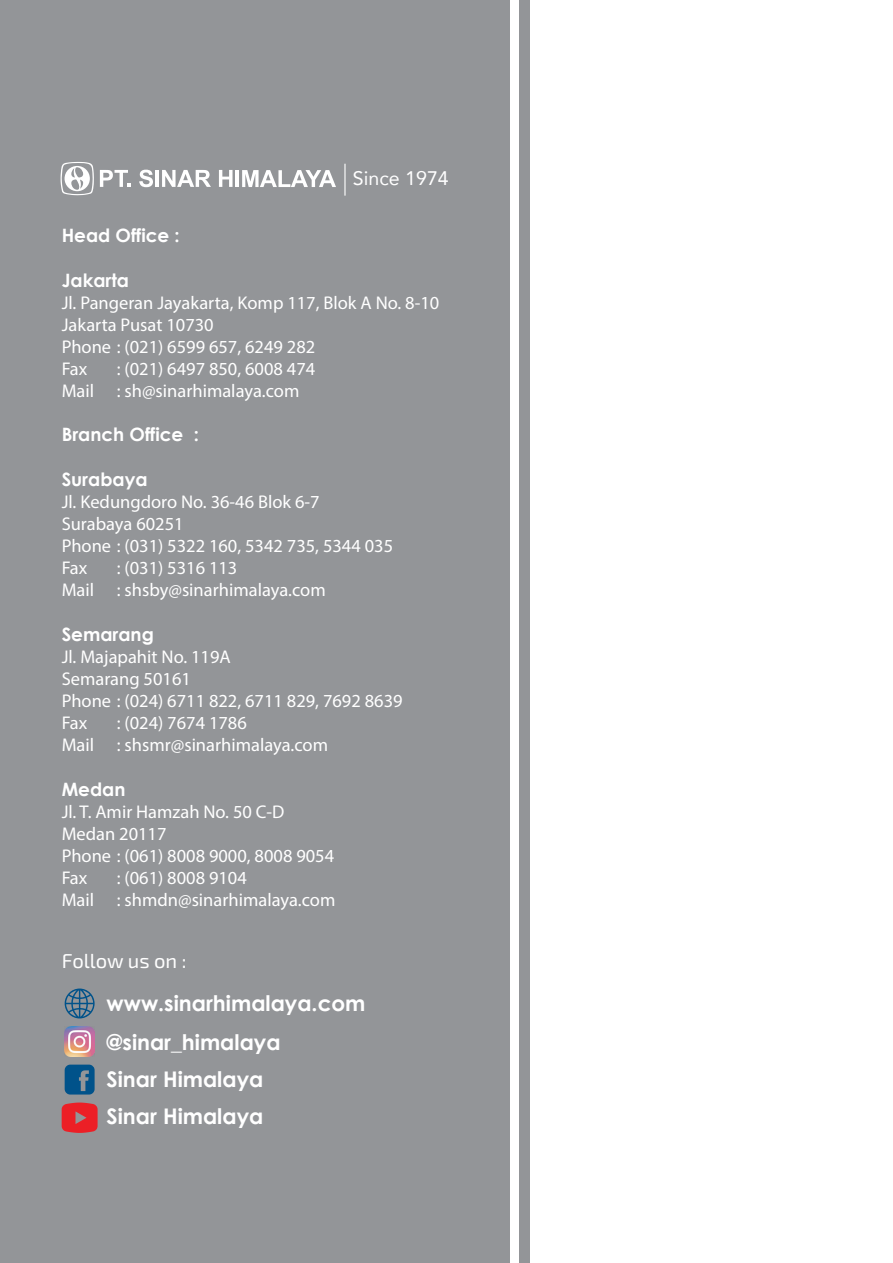
<style>
.page{position:relative;width:893px;height:1263px;background:#fff}
.page>*{position:absolute;margin:0;border:0;box-sizing:border-box;transform-origin:0 0}
.t1{font:700 21.6px/36.6px "Century Gothic";color:#fff}
.t2{font:20.1px "Exo 2";color:#fff}
.t3{font:19.65px "Avenir";color:#fff}
.t4{font:18.45px/22.2px "Myriad Pro";color:#fff}
.t5{font:700 18.45px "Century Gothic";color:#fff}
</style>
<div class="page">
<div style="left:0;top:0;width:510px;height:1263px;background:#939598"></div>
<svg style="left:65px;top:988px;width:30px;height:30px"></svg>
<svg style="left:65px;top:1064px;width:30px;height:30px"></svg>
<svg style="left:62px;top:1102px;width:36px;height:31px"></svg>
<img style="left:65px;top:1026px;width:30px;height:30px">
<hr style="left:344px;top:164px;width:2px;height:32px;background:#fff">
<hr style="left:892px;top:341px;width:1px;height:93px;background:#939598">
<div style="left:519px;top:0;width:11px;height:1263px;background:#939598"></div>
<svg style="left:100px;top:170px;width:31px;height:17px"></svg>
<svg style="left:139px;top:170px;width:14px;height:17px"></svg>
<hr style="left:155px;top:170px;width:4px;height:17px;background:#fff">
<svg style="left:162px;top:170px;width:49px;height:17px"></svg>
<svg style="left:61px;top:162px;width:33px;height:33px"></svg>
<svg style="left:219px;top:170px;width:13px;height:17px"></svg>
<hr style="left:236px;top:170px;width:3px;height:17px;background:#fff">
<svg style="left:242px;top:170px;width:94px;height:17px"></svg>
<p class="t3" style="left:353px;top:163px;width:97px">Since 1974</p>
<p class="t5" style="left:62px;top:222px;width:120px">Head Office :</p>
<p class="t5" style="left:62px;top:266px;width:69px">Jakarta</p>
<p class="t4" style="left:62px;top:291px;width:379px">Jl. Pangeran Jayakarta, Komp 117, Blok A No. 8-10<br>Jakarta Pusat 10730<br>Phone : (021) 6599 657, 6249 282<br>Fax</p>
<p class="t4" style="left:62px;top:357px;width:255px;text-indent:55px">: (021) 6497 850, 6008 474<br>Mail : sh@sinarhimalaya.com</p>
<p class="t5" style="left:62px;top:421px;width:139px">Branch Office :</p>
<p class="t5" style="left:62px;top:465px;width:87px">Surabaya</p>
<p class="t4" style="left:62px;top:490px;width:333px">Jl. Kedungdoro No. 36-46 Blok 6-7<br>Surabaya 60251<br>Phone : (031) 5322 160, 5342 735, 5344 035<br>Fax</p>
<p class="t4" style="left:62px;top:557px;width:266px;text-indent:55px">: (031) 5316 113<br>Mail : shsby@sinarhimalaya.com</p>
<p class="t5" style="left:62px;top:620px;width:94px">Semarang</p>
<p class="t4" style="left:62px;top:645px;width:342px">Jl. Majapahit No. 119A<br>Semarang 50161<br>Phone : (024) 6711 822, 6711 829, 7692 8639<br>Fax</p>
<p class="t4" style="left:62px;top:711px;width:268px;text-indent:55px">: (024) 7674 1786<br>Mail : shsmr@sinarhimalaya.com</p>
<p class="t5" style="left:62px;top:775px;width:65px">Medan</p>
<p class="t4" style="left:62px;top:800px;width:274px">Jl. T. Amir Hamzah No. 50 C-D<br>Medan 20117<br>Phone : (061) 8008 9000, 8008 9054<br>Fax</p>
<p class="t4" style="left:62px;top:866px;width:275px;text-indent:55px">: (061) 8008 9104<br>Mail : shmdn@sinarhimalaya.com</p>
<p class="t2" style="left:62px;top:947px;width:126px">Follow us on :</p>
<p class="t1" style="left:107px;top:984px;width:260px">www.sinarhimalaya.com</p>
<p class="t1" style="left:107px;top:1023px;width:176px">@sinar_himalaya</p>
<p class="t1" style="left:107px;top:1060px;width:158px">Sinar Himalaya<br>Sinar Himalaya</p>
</div>
